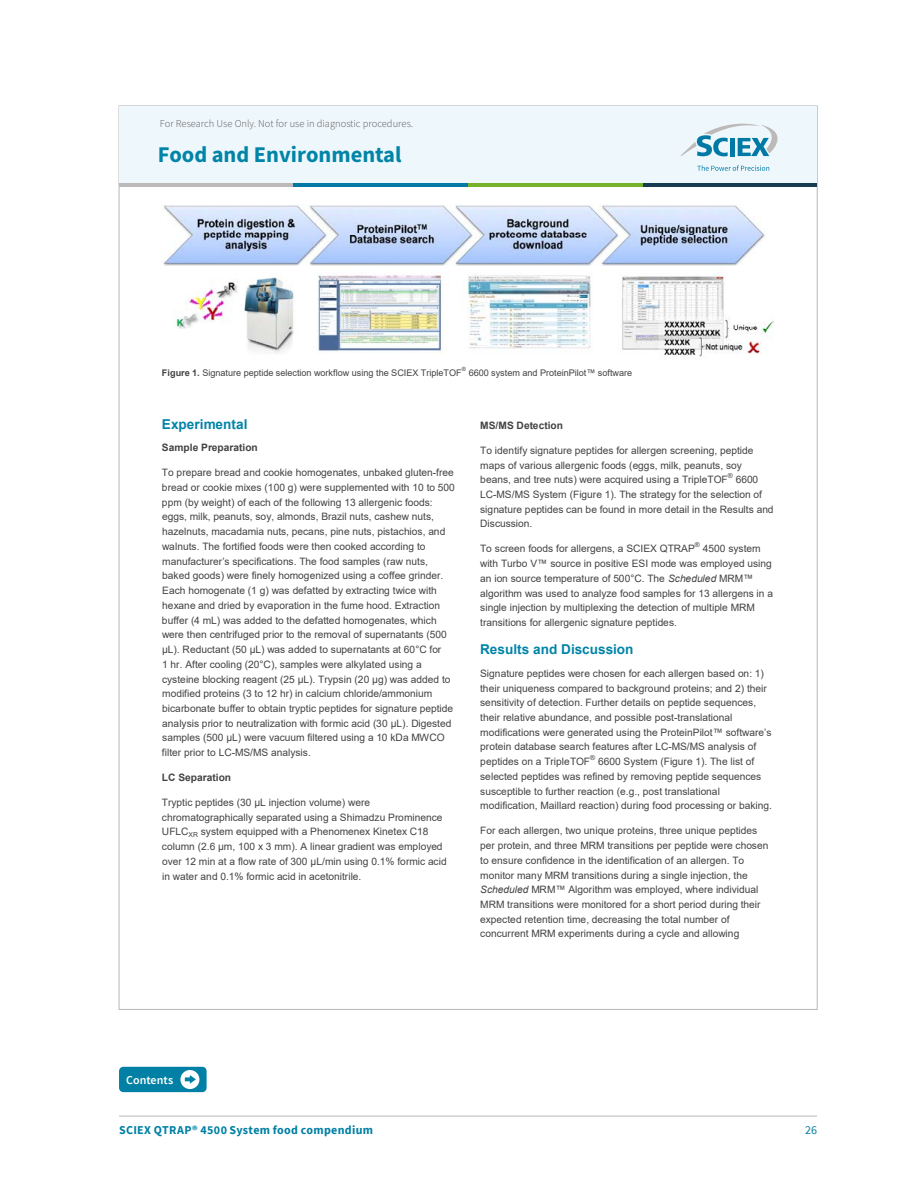
<style>
.page{position:relative;width:918px;height:1188px;background:#fff}
.page>*{position:absolute;margin:0;border:0;box-sizing:border-box;transform-origin:0 0}
.t1{font:700 22.5px "Source Sans Pro";color:#0084a7}
.t2{font:700 13.65px "Arial";color:#0084a8}
.t3{font:700 12px "Source Sans Pro";letter-spacing:.025em;color:#0080a4}
.t4{font:600 12px "Source Sans Pro";color:#fff}
.t5{font:12px "Source Sans Pro";color:#0080a4}
.t6{font:300 10.5px "Source Sans Pro";color:#5e5c5c}
.t7{font:10.2px/14.7px "Arial";letter-spacing:.005em;color:#424242}
.t8{font:700 10.2px "Arial";color:#424242}
.t9{font:9.15px "Arial";letter-spacing:-.005em;color:#424242}
.t10{font:6.75px "Arial";color:#424242}
.t11{font:5.7px "Arial";color:#424242}
.s1{font-weight:700}
.s2{font-style:inherit}
.s3{font-style:italic}
</style>
<div class="page">
<hr style="left:119px;top:1116px;width:698px;height:1px;background:#b6b7b9">
<div style="left:119px;top:1067px;width:88px;height:25px;background:#0080a4;border-radius:4px"></div>
<svg style="left:180px;top:1070px;width:19px;height:19px"></svg>
<img style="left:163px;top:204px;width:611px;height:153px">
<div style="left:119px;top:106px;width:698px;height:81px;background:#eef7fb"></div>
<svg style="left:680px;top:123px;width:98px;height:33px"></svg>
<svg style="left:697px;top:165px;width:72px;height:6px"></svg>
<hr style="left:293px;top:183px;width:175px;height:4px;background:#007aa5">
<hr style="left:119px;top:183px;width:174px;height:4px;background:#bcb9b8">
<hr style="left:468px;top:183px;width:175px;height:4px;background:#78b22b">
<hr style="left:644px;top:183px;width:173px;height:4px;background:#193d50">
<p class="t6" style="left:160px;top:116px;width:255px">For Research Use Only. Not for use in diagnostic procedures.</p>
<h1 class="t1" style="left:158px;top:139px;width:245px">Food and Environmental</h1>
<p class="t9" style="left:162px;top:366px;width:301px"><span class="s1">Figure 1.</span> Signature peptide selection workflow using the SCIEX TripleTOF</p>
<p class="t11" style="left:462px;top:365px;width:6px">®</p>
<p class="t9" style="left:469px;top:366px;width:165px">6600 system and ProteinPilot™ software</p>
<h2 class="t2" style="left:162px;top:415px;width:87px">Experimental</h2>
<p class="t8" style="left:162px;top:440px;width:97px">Sample Preparation</p>
<p class="t7" style="left:162px;top:465px;width:295px">To prepare bread and cookie homogenates, unbaked gluten-free bread or cookie mixes (100 g) were supplemented with 10 to 500 ppm (by weight) of each of the following 13 allergenic foods: eggs, milk, peanuts, soy, almonds, Brazil nuts, cashew nuts, hazelnuts, macadamia nuts, pecans, pine nuts, pistachios, and walnuts. The fortified foods were then cooked according to manufacturer’s specifications. The food samples (raw nuts, baked goods) were finely homogenized using a coffee grinder.<br>Each homogenate (1 g) was defatted by extracting twice with hexane and dried by evaporation in the fume hood. Extraction buffer (4 mL) was added to the defatted homogenates, which were then centrifuged prior to the removal of supernatants (500 <span class="s2">μ</span>L). Reductant (50 <span class="s2">μ</span>L) was added to supernatants at 60°C for<br>1 hr. After cooling (20°C), samples were alkylated using a cysteine blocking reagent (25 <span class="s2">μ</span>L). Trypsin (20 <span class="s2">μ</span>g) was added to modified proteins (3 to 12 hr) in calcium chloride/ammonium bicarbonate buffer to obtain tryptic peptides for signature peptide analysis prior to neutralization with formic acid (30 <span class="s2">μ</span>L). Digested samples (500 <span class="s2">μ</span>L) were vacuum filtered using a 10 kDa MWCO filter prior to LC-MS/MS analysis.</p>
<p class="t8" style="left:162px;top:770px;width:71px">LC Separation</p>
<p class="t7" style="left:162px;top:795px;width:286px">Tryptic peptides (30 <span class="s2">μ</span>L injection volume) were chromatographically separated using a Shimadzu Prominence UFLC<sub>XR</sub> system equipped with a Phenomenex Kinetex C18 column (2.6 <span class="s2">μ</span>m, 100 x 3 mm). A linear gradient was employed over 12 min at a flow rate of 300 <span class="s2">μ</span>L/min using 0.1% formic acid in water and 0.1% formic acid in acetonitrile.</p>
<p class="t8" style="left:480px;top:418px;width:84px">MS/MS Detection</p>
<p class="t7" style="left:480px;top:443px;width:275px">To identify signature peptides for allergen screening, peptide maps of various allergenic foods (eggs, milk, peanuts, soy beans, and tree nuts) were acquired using a TripleTOF</p>
<p class="t10" style="left:728px;top:471px;width:7px">®</p>
<p class="t7" style="left:480px;top:472px;width:295px;text-indent:256px">6600<br>LC-MS/MS System (Figure 1). The strategy for the selection of signature peptides can be found in more detail in the Results and Discussion.</p>
<p class="t7" style="left:480px;top:541px;width:216px">To screen foods for allergens, a SCIEX QTRAP</p>
<p class="t10" style="left:695px;top:540px;width:7px">®</p>
<p class="t7" style="left:480px;top:541px;width:295px;text-indent:223px">4500 system with Turbo V™ source in positive ESI mode was employed using an ion source temperature of 500°C. The <span class="s3">Scheduled</span> MRM™ algorithm was used to analyze food samples for 13 allergens in a single injection by multiplexing the detection of multiple MRM transitions for allergenic signature peptides.</p>
<h2 class="t2" style="left:480px;top:640px;width:155px">Results and Discussion</h2>
<p class="t7" style="left:480px;top:666px;width:293px">Signature peptides were chosen for each allergen based on: 1) their uniqueness compared to background proteins; and 2) their sensitivity of detection. Further details on peptide sequences, their relative abundance, and possible post-translational modifications were generated using the ProteinPilot™ software’s protein database search features after LC-MS/MS analysis of peptides on a TripleTOF</p>
<p class="t10" style="left:590px;top:753px;width:7px">®</p>
<p class="t7" style="left:480px;top:754px;width:293px;text-indent:118px">6600 System (Figure 1). The list of selected peptides was refined by removing peptide sequences susceptible to further reaction (e.g., post translational modification, Maillard reaction) during food processing or baking.</p>
<p class="t7" style="left:480px;top:823px;width:290px">For each allergen, two unique proteins, three unique peptides per protein, and three MRM transitions per peptide were chosen to ensure confidence in the identification of an allergen. To monitor many MRM transitions during a single injection, the <span class="s3">Scheduled</span> MRM™ Algorithm was employed, where individual MRM transitions were monitored for a short period during their expected retention time, decreasing the total number of concurrent MRM experiments during a cycle and allowing</p>
<p class="t4" style="left:126px;top:1072px;width:49px">Contents</p>
<p class="t3" style="left:119px;top:1122px;width:256px">SCIEX QTRAP® 4500 System food compendium</p>
<p class="t5" style="left:805px;top:1122px;width:14px">26</p>
</div>
